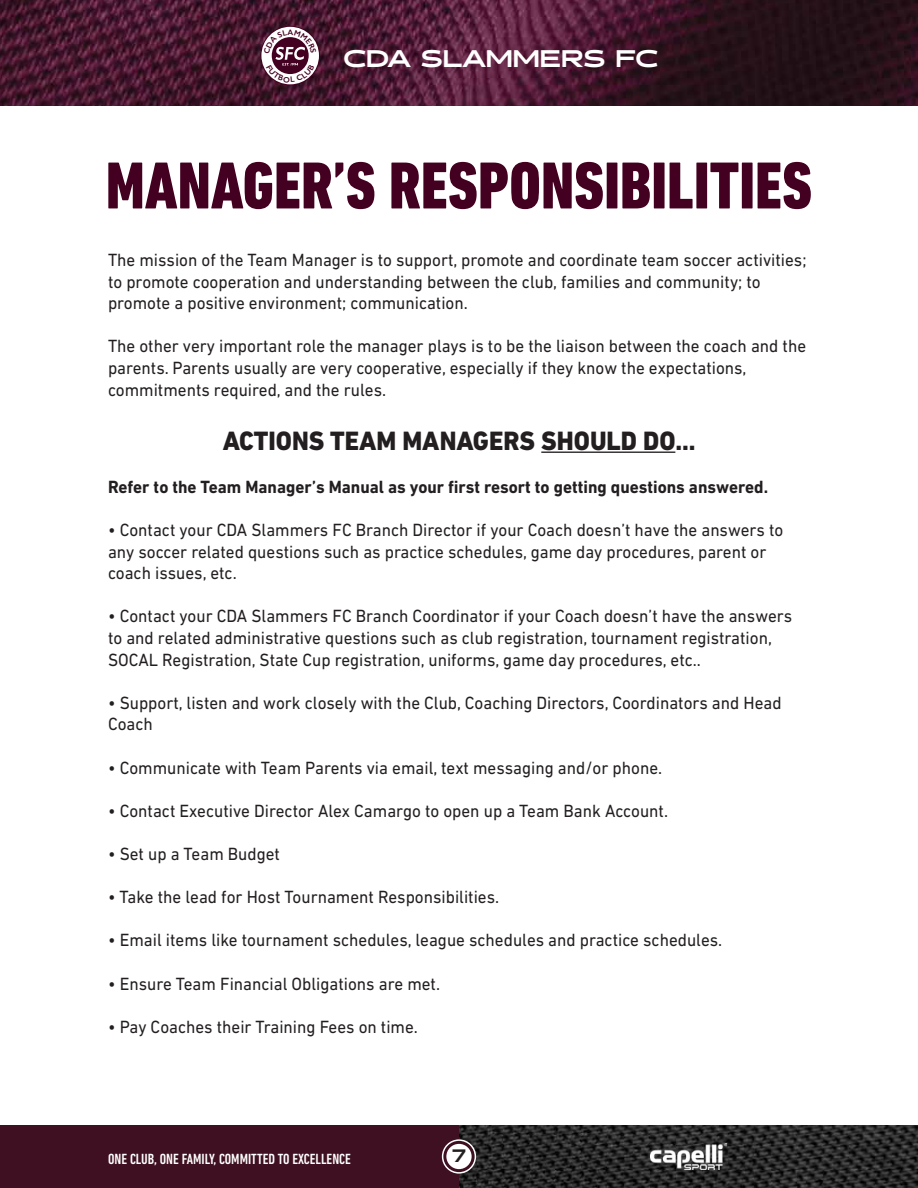
<style>
.page{position:relative;width:918px;height:1188px;background:#fff}
.page>*{position:absolute;margin:0;border:0;box-sizing:border-box;transform-origin:0 0}
.t1{font:800 condensed 67.5px "DIN Next LT Pro";color:#440020}
.t2{font:800 27px "DIN Next LT Pro";color:#231f20;scale:.95 1}
.t3{font:900 24px "Halogen";color:#fff}
.t4{font:18px/21.6px "DIN Next LT Pro";color:#231f20;scale:.95 1}
.t5{font:700 18px "DIN Next LT Pro";color:#231f20;scale:.95 1}
.t6{font:900 18px "Halogen";color:#231f20}
.t7{font:500 condensed 15px "DIN Next LT Pro";color:#fff}
</style>
<div class="page">
<img style="left:0;top:0;width:918px;height:106px">
<div style="left:0;top:1125px;width:459px;height:63px;background:#3e1021"></div>
<img style="left:459px;top:1125px;width:459px;height:63px">
<svg style="left:442px;top:1139px;width:34px;height:35px"></svg>
<img style="left:650px;top:1144px;width:77px;height:25px">
<hr style="left:541px;top:452px;width:134px;height:1px;background:#231f20">
<svg style="left:261px;top:27px;width:58px;height:57px"></svg>
<h3 class="t3" style="left:343px;top:43px;width:316px">CDA SLAMMERS FC</h3>
<h1 class="t1" style="left:106px;top:147px;width:708px">MANAGER’S RESPONSIBILITIES</h1>
<p class="t4" style="left:108px;top:249px;width:737px">The mission of the Team Manager is to support, promote and coordinate team soccer activities; to promote cooperation and understanding between the club, families and community; to promote a positive environment; communication.</p>
<p class="t4" style="left:108px;top:335px;width:736px">The other very important role the manager plays is to be the liaison between the coach and the parents. Parents usually are very cooperative, especially if they know the expectations, commitments required, and the rules.</p>
<h2 class="t2" style="left:223px;top:424px;width:499px">ACTIONS TEAM MANAGERS SHOULD DO...</h2>
<p class="t5" style="left:108px;top:476px;width:696px">Refer to the Team Manager’s Manual as your first resort to getting questions answered.</p>
<p class="t4" style="left:108px;top:519px;width:712px">• Contact your CDA Slammers FC Branch Director if your Coach doesn’t have the answers to any soccer related questions such as practice schedules, game day procedures, parent or coach issues, etc.</p>
<p class="t4" style="left:108px;top:605px;width:722px">• Contact your CDA Slammers FC Branch Coordinator if your Coach doesn’t have the answers to and related administrative questions such as club registration, tournament registration,<br>SOCAL Registration, State Cup registration, uniforms, game day procedures, etc..</p>
<p class="t4" style="left:108px;top:692px;width:711px">• Support, listen and work closely with the Club, Coaching Directors, Coordinators and Head<br>Coach</p>
<p class="t4" style="left:108px;top:756px;width:585px">• Communicate with Team Parents via email, text messaging and/or phone.</p>
<p class="t4" style="left:108px;top:800px;width:591px">• Contact Executive Director Alex Camargo to open up a Team Bank Account.</p>
<p class="t4" style="left:108px;top:843px;width:183px">• Set up a Team Budget</p>
<p class="t4" style="left:108px;top:886px;width:413px">• Take the lead for Host Tournament Responsibilities.</p>
<p class="t4" style="left:108px;top:929px;width:648px">• Email items like tournament schedules, league schedules and practice schedules.</p>
<p class="t4" style="left:108px;top:972px;width:351px">• Ensure Team Financial Obligations are met.</p>
<p class="t4" style="left:108px;top:1016px;width:328px">• Pay Coaches their Training Fees on time.</p>
<p class="t7" style="left:108px;top:1150px;width:244px">ONE CLUB, ONE FAMILY, COMMITTED TO EXCELLENCE</p>
<p class="t6" style="left:452px;top:1145px;width:15px">7</p>
</div>
